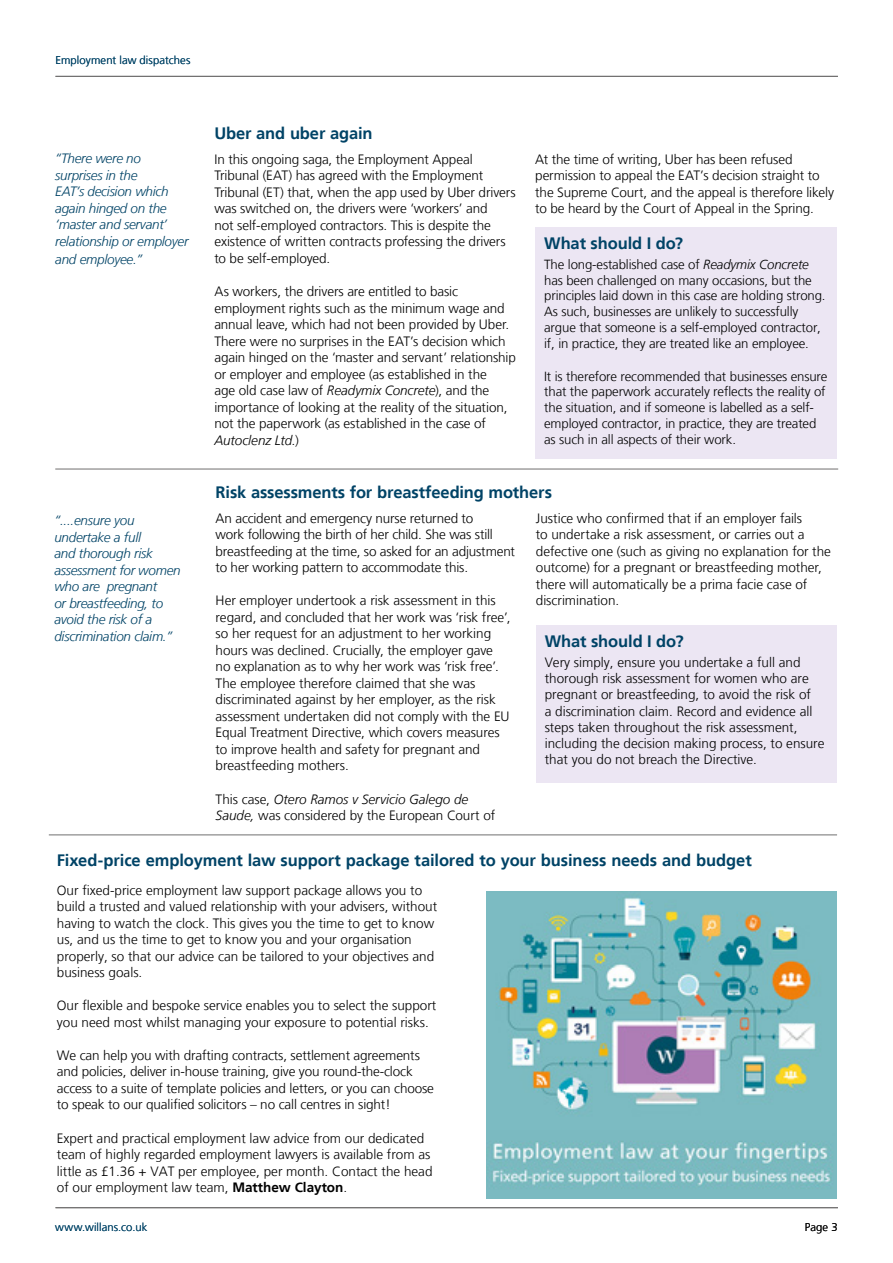
<style>
.page{position:relative;width:893px;height:1263px;background:#fff}
.page>*{position:absolute;margin:0;border:0;box-sizing:border-box;transform-origin:0 0}
.t1{font:700 16.5px "Frutiger LT";letter-spacing:-.005em;color:#004366}
.t2{font:300 13.5px/16.5px "Frutiger LT";color:#000}
.t3{font:italic 300 13.5px/16.5px "Frutiger LT";letter-spacing:-.02em;color:#004366}
.t4{font:300 13.2px/15.9px "Frutiger LT";letter-spacing:-.01em;color:#000}
.t5{font:300 11.25px "Frutiger LT";letter-spacing:.005em;color:#004366}
.t6{font:300 11.25px "Frutiger LT";color:#000}
.s1{font-style:italic}
.s2{font-weight:700}
</style>
<div class="page">
<hr style="left:56px;top:76px;width:782px;height:1px;background:#706f6f">
<hr style="left:56px;top:1207px;width:782px;height:1px;background:#706f6f">
<hr style="left:55px;top:469px;width:783px;height:1px;background:#706f6f">
<div style="left:536px;top:228px;width:301px;height:231px;background:#ece6f3"></div>
<div style="left:536px;top:626px;width:301px;height:157px;background:#ece6f3"></div>
<hr style="left:49px;top:835px;width:788px;height:1px;background:#706f6f">
<img style="left:487px;top:891px;width:349px;height:307px">
<p class="t5" style="left:56px;top:54px;width:136px">Employment law dispatches</p>
<p class="t3" style="left:55px;top:151px;width:135px">“There were no surprises in the<br>EAT’s decision which again hinged on the ‘master and servant’ relationship or employer</p>
<p class="t3" style="left:55px;top:251px;width:89px">and employee.”</p>
<p class="t3" style="left:54px;top:513px;width:128px">“....ensure you undertake a full<br>and thorough risk assessment for women who are pregnant<br>or breastfeeding, to avoid the risk of a discrimination claim.”</p>
<p class="t1" style="left:214px;top:123px;width:160px">Uber and uber again</p>
<p class="t2" style="left:214px;top:151px;width:303px">In this ongoing saga, the Employment Appeal Tribunal (EAT) has agreed with the Employment Tribunal (ET) that, when the app used by Uber drivers was switched on, the drivers were ‘workers’ and<br>not self-employed contractors. This is despite the existence of written contracts professing the drivers to be self-employed.</p>
<p class="t2" style="left:214px;top:283px;width:303px">As workers, the drivers are entitled to basic employment rights such as the minimum wage and annual leave, which had not been provided by Uber.<br>There were no surprises in the EAT’s decision which again hinged on the ‘master and servant’ relationship or employer and employee (as established in the<br>age old case law of <span class="s1">Readymix Concrete</span>), and the importance of looking at the reality of the situation, not the paperwork (as established in the case of <span class="s1">Autoclenz Ltd.</span>)</p>
<p class="t2" style="left:535px;top:151px;width:300px">At the time of writing, Uber has been refused permission to appeal the EAT’s decision straight to the Supreme Court, and the appeal is therefore likely to be heard by the Court of Appeal in the Spring.</p>
<p class="t1" style="left:544px;top:233px;width:140px">What should I do?</p>
<p class="t4" style="left:544px;top:256px;width:283px">The long-established case of <span class="s1">Readymix Concrete </span>has been challenged on many occasions, but the principles laid down in this case are holding strong.<br>As such, businesses are unlikely to successfully argue that someone is a self-employed contractor, if, in practice, they are treated like an employee.</p>
<p class="t4" style="left:544px;top:368px;width:285px">It is therefore recommended that businesses ensure that the paperwork accurately reflects the reality of the situation, and if someone is labelled as a self&shy;employed contractor, in practice, they are treated as such in all aspects of their work.</p>
<p class="t1" style="left:216px;top:482px;width:338px">Risk assessments for breastfeeding mothers</p>
<p class="t2" style="left:216px;top:510px;width:301px">An accident and emergency nurse returned to<br>work following the birth of her child. She was still breastfeeding at the time, so asked for an adjustment to her working pattern to accommodate this.</p>
<p class="t2" style="left:216px;top:593px;width:296px">Her employer undertook a risk assessment in this regard, and concluded that her work was ‘risk free’, so her request for an adjustment to her working hours was declined. Crucially, the employer gave no explanation as to why her work was ‘risk free’.<br>The employee therefore claimed that she was discriminated against by her employer, as the risk assessment undertaken did not comply with the EU Equal Treatment Directive, which covers measures to improve health and safety for pregnant and breastfeeding mothers.</p>
<p class="t2" style="left:216px;top:791px;width:281px">This case, <span class="s1">Otero Ramos v Servicio Galego de<br>Saude,</span> was considered by the European Court of</p>
<p class="t2" style="left:536px;top:510px;width:297px">Justice who confirmed that if an employer fails<br>to undertake a risk assessment, or carries out a defective one (such as giving no explanation for the outcome) for a pregnant or breastfeeding mother, there will automatically be a prima facie case of discrimination.</p>
<p class="t1" style="left:545px;top:631px;width:140px">What should I do?</p>
<p class="t2" style="left:545px;top:654px;width:281px">Very simply, ensure you undertake a full and thorough risk assessment for women who are pregnant or breastfeeding, to avoid the risk of<br>a discrimination claim. Record and evidence all steps taken throughout the risk assessment, including the decision making process, to ensure that you do not breach the Directive.</p>
<p class="t1" style="left:57px;top:850px;width:696px">Fixed-price employment law support package tailored to your business needs and budget</p>
<p class="t2" style="left:57px;top:882px;width:382px">Our fixed-price employment law support package allows you to build a trusted and valued relationship with your advisers, without having to watch the clock. This gives you the time to get to know us, and us the time to get to know you and your organisation properly, so that our advice can be tailored to your objectives and business goals.</p>
<p class="t2" style="left:57px;top:997px;width:381px">Our flexible and bespoke service enables you to select the support you need most whilst managing your exposure to potential risks.</p>
<p class="t2" style="left:57px;top:1047px;width:379px">We can help you with drafting contracts, settlement agreements and policies, deliver in-house training, give you round-the-clock access to a suite of template policies and letters, or you can choose to speak to our qualified solicitors – no call centres in sight!</p>
<p class="t2" style="left:57px;top:1130px;width:377px">Expert and practical employment law advice from our dedicated team of highly regarded employment lawyers is available from as little as £1.36 + VAT per employee, per month. Contact the head of our employment law team, <span class="s2">Matthew Clayton</span>.</p>
<p class="t5" style="left:55px;top:1221px;width:94px">www.willans.co.uk</p>
<p class="t6" style="left:805px;top:1221px;width:34px">Page 3</p>
</div>
